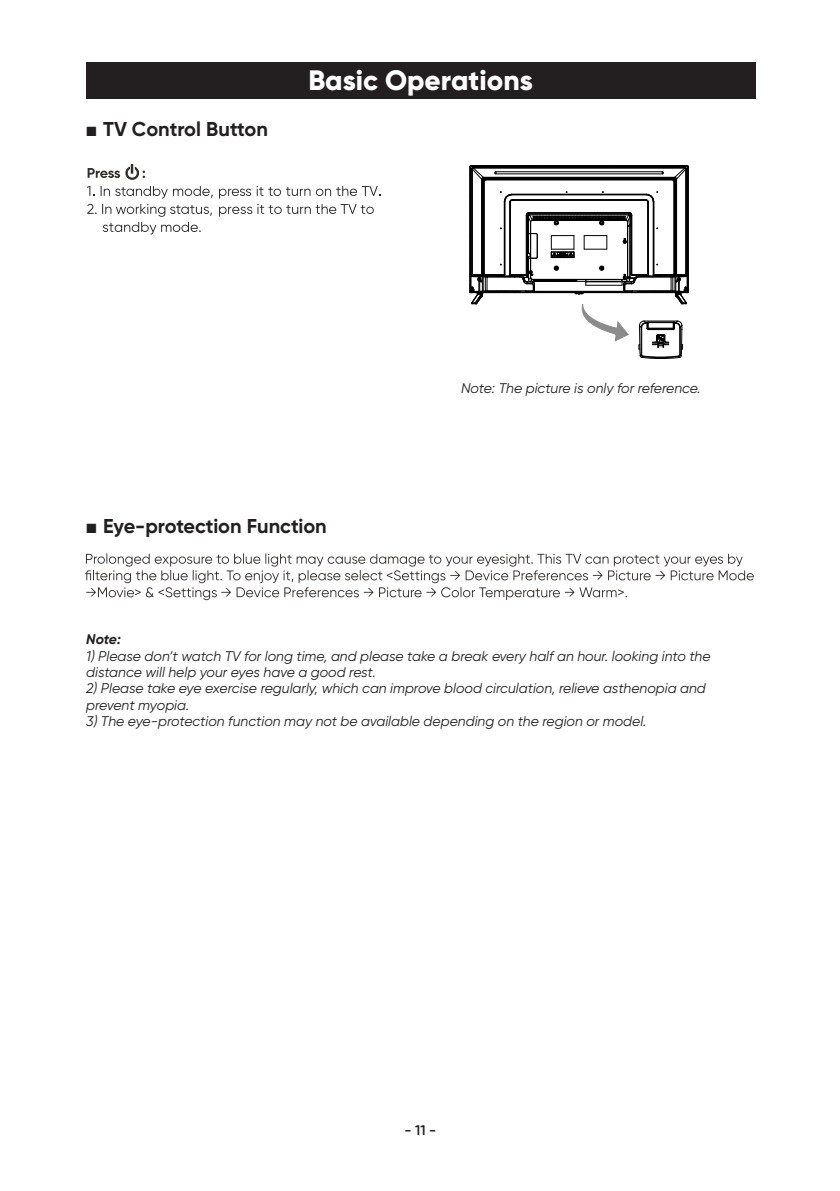
<style>
.page{position:relative;width:840px;height:1191px;background:#fff}
.page>*{position:absolute;margin:0;border:0;box-sizing:border-box;transform-origin:0 0}
.t1{font:800 28px "Gilroy";color:#fff}
.t2{font:700 20px "Gilroy";color:#231f20}
.t3{font:italic 14px/16.2px "Gilroy";color:#231f20}
.t4{font:italic 700 14px "Gilroy";color:#231f20}
.t5{font:600 14px "Gilroy";color:#231f20}
.s1{font-family:"Arial"}
</style>
<div class="page">
<div style="left:86px;top:62px;width:669px;height:37px;background:#231f20"></div>
<svg style="left:87px;top:186px;width:293px;height:49px"></svg>
<svg style="left:88px;top:164px;width:57px;height:16px"></svg>
<svg style="left:469px;top:165px;width:219px;height:194px"></svg>
<svg style="left:85px;top:553px;width:668px;height:47px"></svg>
<h2 class="t2" style="left:85px;top:120px;width:184px"><span class="s1">■</span> TV Control Button</h2>
<h1 class="t1" style="left:308px;top:67px;width:226px">Basic Operations</h1>
<p class="t3" style="left:461px;top:380px;width:241px">Note: The picture is only for reference.</p>
<h2 class="t2" style="left:85px;top:517px;width:243px"><span class="s1">■</span> Eye-protection Function</h2>
<p class="t4" style="left:86px;top:633px;width:36px">Note:</p>
<p class="t3" style="left:86px;top:648px;width:625px">1) Please don’t watch TV for long time, and please take a break every half an hour. looking into the distance will help your eyes have a good rest.</p>
<p class="t3" style="left:86px;top:681px;width:620px">2) Please take eye exercise regularly, which can improve blood circulation, relieve asthenopia and prevent myopia.</p>
<p class="t3" style="left:86px;top:713px;width:561px">3) The eye-protection function may not be available depending on the region or model.</p>
<p class="t5" style="left:404px;top:1123px;width:33px">- 11 -</p>
</div>
